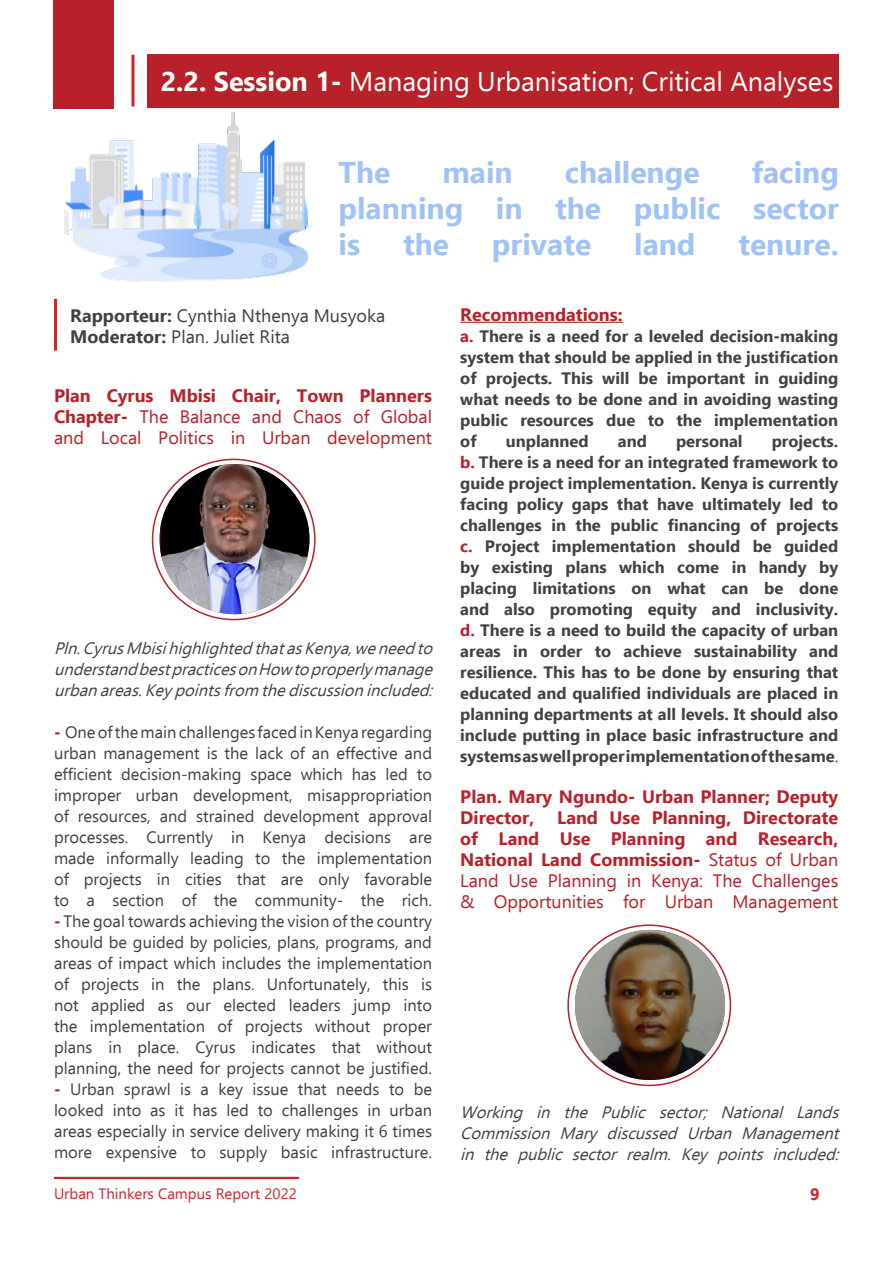
<style>
.page{position:relative;width:893px;height:1263px;background:#fff}
.page>*{position:absolute;margin:0;border:0;box-sizing:border-box;transform-origin:0 0}
.t1{font:700 30px/36px "Ebrima";color:#a0c2f8;text-align:justify}
.t2{font:27px "Ebrima";color:#fff}
.t3{font:18px/21px "Ebrima";color:#b8212a;text-align:justify}
.t4{font:700 18px/21px "Ebrima";color:#b8212a}
.t5{font:18px/21px "Ebrima";color:#414042}
.t6{font:16.5px/21px "Ebrima";color:#414042;text-align:justify}
.t7{font:700 16.5px/21px "Ebrima";color:#414042;text-align:justify}
.t8{font:italic 16.5px/21px "Ebrima";color:#414042;text-align:justify}
.t9{font:700 16.5px "Ebrima";color:#d2232a}
.t10{font:15px "Ebrima";color:#d2232a}
.s1{font-weight:700}
.s2{font-weight:700;color:#b8212a}
.s3{color:#b8212a}
.s4{font-weight:400}
</style>
<div class="page">
<hr style="left:54px;top:1177px;width:245px;height:2px;background:#d2232a">
<img style="left:65px;top:112px;width:243px;height:170px">
<div style="left:53px;top:0;width:61px;height:108px;background:#b8212a"></div>
<hr style="left:131px;top:55px;width:3px;height:52px;background:#d2232a">
<div style="left:148px;top:54px;width:691px;height:53px;background:#b8212a"></div>
<hr style="left:460px;top:322px;width:163px;height:1px;background:#b8212a">
<hr style="left:54px;top:299px;width:3px;height:52px;background:#d2232a">
<img style="left:159px;top:464px;width:150px;height:150px;border-radius:75px">
<img style="left:575px;top:930px;width:150px;height:150px;border-radius:75px">
<h2 class="t2" style="left:161px;top:61px;width:674px"><span class="s1">2.2. Session 1-</span> Managing Urbanisation; Critical Analyses</h2>
<h1 class="t1" style="left:338px;top:153px;width:502px;text-indent:413px">facing planning in the public sector is</h1>
<h1 class="t1" style="left:338px;top:153px;width:53px">The</h1>
<h1 class="t1" style="left:442px;top:153px;width:72px">main</h1>
<h1 class="t1" style="left:565px;top:153px;width:136px">challenge</h1>
<h1 class="t1" style="left:403px;top:225px;width:47px">the</h1>
<h1 class="t1" style="left:492px;top:225px;width:101px">private</h1>
<h1 class="t1" style="left:634px;top:225px;width:63px">land</h1>
<h1 class="t1" style="left:738px;top:225px;width:102px">tenure.</h1>
<p class="t5" style="left:70px;top:304px;width:316px"><span class="s1">Rapporteur:</span> Cynthia Nthenya Musyoka<br><span class="s1">Moderator:</span> Plan. Juliet Rita</p>
<p class="t3" style="left:54px;top:384px;width:380px"><span class="s1">Plan Cyrus Mbisi Chair, Town Planners Chapter-</span> The Balance and Chaos of Global and Local Politics in Urban development</p>
<p class="t8" style="left:54px;top:637px;width:386px">Pln.CyrusMbisihighlightedthatasKenya,weneedto understandbestpracticesonHow toproperlymanage urbanareas.Keypointsfrom thediscussionincluded:</p>
<p class="t6" style="left:54px;top:721px;width:380px"><span class="s2">-</span> One of the main challenges faced in Kenya regarding urban management is the lack of an effective and efficient decision-making space which has led to improper urban development, misappropriation of resources, and strained development approval processes. Currently in Kenya decisions are made informally leading to the implementation of projects in cities that are only favorable to a section of the community- the rich.</p>
<p class="t6" style="left:54px;top:910px;width:380px"><span class="s2">-</span> The goal towards achieving the vision of the country should be guided by policies, plans, programs, and areas of impact which includes the implementation of projects in the plans. Unfortunately, this is not applied as our elected leaders jump into the implementation of projects without proper plans in place. Cyrus indicates that without planning, the need for projects cannot be justified.</p>
<p class="t6" style="left:54px;top:1078px;width:380px"><span class="s2">-</span> Urban sprawl is a key issue that needs to be looked into as it has led to challenges in urban areas especially in service delivery making it 6 times more expensive to supply basic infrastructure.</p>
<p class="t4" style="left:460px;top:303px;width:164px">Recommendations:</p>
<p class="t7" style="left:460px;top:324px;width:379px"><span class="s3">a.</span> There is a need for a leveled decision-making system that should be applied in the justification of projects. This will be important in guiding what needs to be done and in avoiding wasting public resources due to the implementation of</p>
<p class="t7" style="left:506px;top:429px;width:84px">unplanned</p>
<p class="t7" style="left:618px;top:429px;width:31px">and</p>
<p class="t7" style="left:676px;top:429px;width:68px">personal</p>
<p class="t7" style="left:460px;top:429px;width:380px;text-indent:311px">projects. <span class="s3">b.</span> There is a need for an integrated framework to guide project implementation. Kenya is currently facing policy gaps that have ultimately led to challenges in the public financing of projects <span class="s3">c.</span> Project implementation should be guided by existing plans which come in handy by placing limitations on what can be done and also promoting equity and inclusivity. <span class="s3">d.</span> There is a need to build the capacity of urban areas in order to achieve sustainability and resilience. This has to be done by ensuring that educated and qualified individuals are placed in planning departments at all levels. It should also include putting in place basic infrastructure and systems as well proper implementation of the same<span class="s4">.</span></p>
<p class="t4" style="left:460px;top:785px;width:379px">Plan. Mary Ngundo- Urban Planner; Deputy<br>Director,</p>
<p class="t3" style="left:460px;top:806px;width:380px;text-indent:97px"><span class="s1">Land Use Planning, Directorate of Land Use Planning and Research, National Land Commission-</span> Status of Urban Land Use Planning in Kenya: The Challenges &amp; Opportunities for Urban Management</p>
<p class="t8" style="left:460px;top:1101px;width:386px">Working in the Public sector; National Lands Commission Mary discussed Urban Management in the public sector realm. Key points included:</p>
<p class="t10" style="left:54px;top:1182px;width:244px">Urban Thinkers Campus Report 2022</p>
<p class="t9" style="left:810px;top:1180px;width:11px">9</p>
</div>
